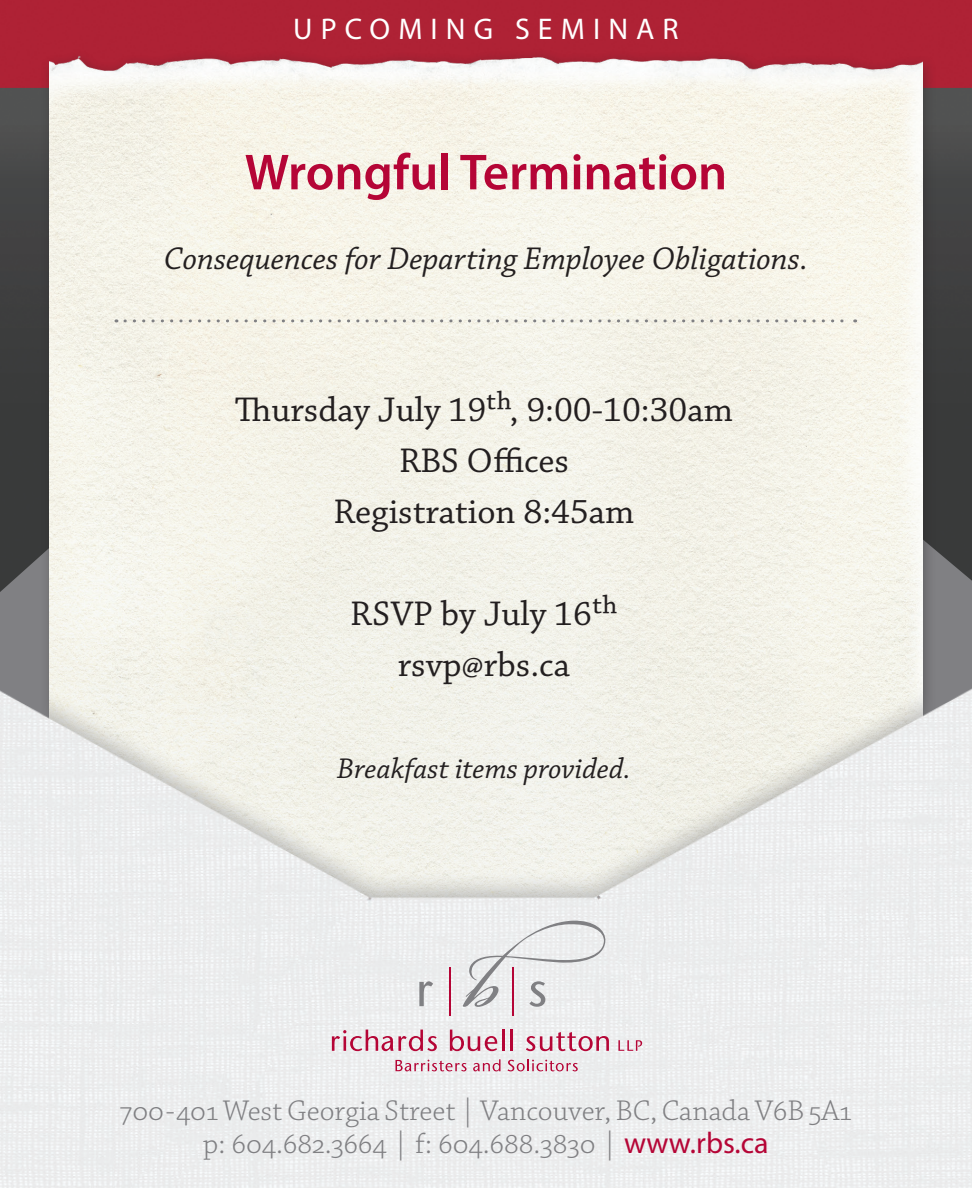
<style>
.page{position:relative;width:972px;height:1188px;background:#fff}
.page>*{position:absolute;margin:0;border:0;box-sizing:border-box;transform-origin:0 0}
.t1{font:600 51px "Myriad Pro";color:#b50536}
.t2{font:36px "Chaparral Pro";color:#231f20}
.t3{font:italic 33px "Chaparral Pro";color:#231f20}
.t4{font:300 30px "Chaparral Pro";color:#808083}
.t5{font:italic 30px "Chaparral Pro";color:#231f20}
.t6{font:30px "Myriad Pro";letter-spacing:.27em;color:#fff}
.s1{font-family:"Myriad Pro";font-weight:400;color:#b50536}
</style>
<div class="page">
<img style="left:0;top:0;width:972px;height:524px">
<img style="left:50px;top:38px;width:872px;height:618px">
<div style="left:0;top:656px;width:972px;height:532px;background:#808083;opacity:.5"></div>
<img style="left:0;top:684px;width:972px;height:504px">
<svg style="left:396px;top:1060px;width:71px;height:11px"></svg>
<svg style="left:473px;top:1059px;width:28px;height:12px"></svg>
<svg style="left:508px;top:1059px;width:70px;height:12px"></svg>
<svg style="left:332px;top:1030px;width:105px;height:21px"></svg>
<svg style="left:450px;top:1030px;width:47px;height:21px"></svg>
<hr style="left:502px;top:1030px;width:3px;height:21px;background:#b50536">
<hr style="left:511px;top:1030px;width:2px;height:21px;background:#b50536">
<svg style="left:526px;top:1032px;width:83px;height:19px"></svg>
<svg style="left:618px;top:1040px;width:24px;height:11px"></svg>
<svg style="left:419px;top:981px;width:14px;height:25px"></svg>
<hr style="left:449px;top:967px;width:2px;height:49px;background:#b50536">
<hr style="left:512px;top:967px;width:1px;height:49px;background:#b50536">
<svg style="left:462px;top:921px;width:144px;height:86px"></svg>
<svg style="left:125px;top:319px;width:731px;height:3px;background:#d8d7cf"></svg>
<p class="t6" style="left:293px;top:11px;width:387px">UPCOMING SEMINAR</p>
<p class="t1" style="left:245px;top:140px;width:484px">Wrongful Termination</p>
<p class="t3" style="left:164px;top:240px;width:646px">Consequences for Departing Employee Obligations.</p>
<p class="t2" style="left:235px;top:389px;width:500px">Thursday July 19th, 9:00-10:30am</p>
<p class="t2" style="left:399px;top:440px;width:171px">RBS Offices</p>
<p class="t2" style="left:333px;top:491px;width:303px">Registration 8:45am</p>
<p class="t2" style="left:350px;top:593px;width:269px">RSVP by July 16th</p>
<p class="t2" style="left:398px;top:644px;width:174px">rsvp@rbs.ca</p>
<p class="t5" style="left:337px;top:752px;width:295px">Breakfast items provided.</p>
<p class="t4" style="left:120px;top:1094px;width:733px">700-401 West Georgia Street | Vancouver, BC, Canada V6B 5A1</p>
<p class="t4" style="left:203px;top:1127px;width:567px">p: 604.682.3664 | f: 604.688.3830 | <span class="s1">www.rbs.ca</span></p>
</div>
